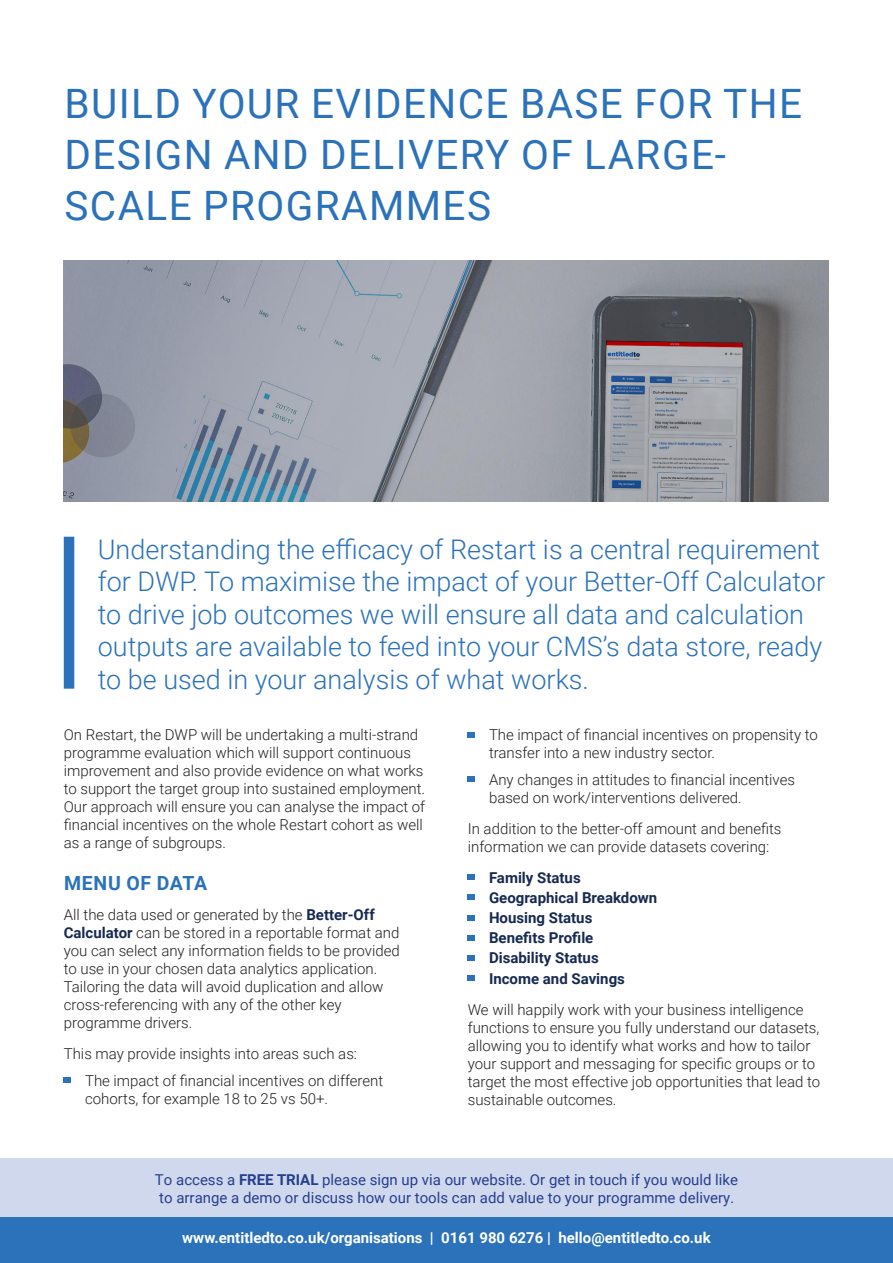
<style>
.page{position:relative;width:893px;height:1263px;background:#fff}
.page>*{position:absolute;margin:0;border:0;box-sizing:border-box;transform-origin:0 0}
.t1{font:40.5px/51px "Roboto";letter-spacing:.035em;color:#2b72ba}
.t2{font:300 27px/32.4px "Roboto";color:#2b72ba}
.t3{font:700 19.5px "Roboto";letter-spacing:.035em;color:#2b72ba}
.t4{font:300 15px/18px "Roboto";color:#231f20}
.t5{font:15px/18px "Roboto";color:#253f8e}
.t6{font:700 15px "Roboto";color:#172a51}
.t7{font:700 15px "Roboto";color:#fff}
.s1{font-weight:700;color:#172a51}
.s2{font-weight:700}
.s3{font-family:"Minion Pro"}
</style>
<div class="page">
<img style="left:64px;top:260px;width:764px;height:241px">
<div style="left:64px;top:537px;width:10px;height:152px;background:#2b72ba"></div>
<div style="left:64px;top:1077px;width:7px;height:6px;background:#2b72ba"></div>
<svg style="left:468px;top:732px;width:7px;height:5px"></svg>
<div style="left:468px;top:776px;width:7px;height:6px;background:#2b72ba"></div>
<div style="left:468px;top:874px;width:7px;height:6px;background:#2b72ba"></div>
<svg style="left:468px;top:895px;width:7px;height:5px"></svg>
<svg style="left:468px;top:915px;width:7px;height:5px"></svg>
<svg style="left:468px;top:935px;width:7px;height:5px"></svg>
<svg style="left:468px;top:955px;width:7px;height:5px"></svg>
<svg style="left:468px;top:975px;width:7px;height:5px"></svg>
<div style="left:0;top:1158px;width:893px;height:105px;background:#d0d8ed"></div>
<div style="left:0;top:1217px;width:893px;height:46px;background:#2b72ba"></div>
<p class="t1" style="left:64px;top:76px;width:739px">BUILD YOUR EVIDENCE BASE FOR THE<br>DESIGN AND DELIVERY OF LARGE-<br>SCALE PROGRAMMES</p>
<p class="t2" style="left:98px;top:532px;width:729px">Understanding the efficacy of Restart is a central requirement for DWP. To maximise the impact of your Better-Off Calculator to drive job outcomes we will ensure all data and calculation outputs are available to feed into your CMS’s data store, ready to be used in your analysis of what works.</p>
<p class="t4" style="left:64px;top:725px;width:363px">On Restart, the DWP will be undertaking a multi-strand programme evaluation which will support continuous improvement and also provide evidence on what works to support the target group into sustained employment.<br>Our approach will ensure you can analyse the impact of financial incentives on the whole Restart cohort as well as a range of subgroups.</p>
<p class="t3" style="left:64px;top:869px;width:145px">MENU OF DATA</p>
<p class="t4" style="left:64px;top:905px;width:338px">All the data used or generated by the <span class="s1">Better-Off<br>Calculator</span> can be stored in a reportable format and you can select any information fields to be provided</p>
<p class="t4" style="left:64px;top:959px;width:321px">to use in your chosen data analytics application.<br>Tailoring the data will avoid duplication and allow cross-referencing with any of the other key</p>
<p class="t4" style="left:64px;top:1013px;width:130px">programme drivers.</p>
<p class="t4" style="left:64px;top:1044px;width:295px">This may provide insights into areas such as:</p>
<p class="t4" style="left:85px;top:1071px;width:300px">The impact of financial incentives on different cohorts, for example 18 to 25 vs 50+.</p>
<p class="t4" style="left:489px;top:725px;width:330px">The impact of financial incentives on propensity to transfer into a new industry sector.</p>
<p class="t4" style="left:489px;top:770px;width:307px">Any changes in attitudes to financial incentives based on work/interventions delivered.</p>
<p class="t4" style="left:468px;top:819px;width:315px">In addition to the better-off amount and benefits information we can provide datasets covering:</p>
<p class="t6" style="left:489px;top:867px;width:93px">Family Status</p>
<p class="t6" style="left:489px;top:887px;width:170px">Geographical Breakdown</p>
<p class="t6" style="left:489px;top:907px;width:105px">Housing Status</p>
<p class="t6" style="left:489px;top:927px;width:106px">Benefits Profile</p>
<p class="t6" style="left:489px;top:948px;width:111px">Disability Status</p>
<p class="t6" style="left:489px;top:968px;width:137px">Income and Savings</p>
<p class="t4" style="left:468px;top:1000px;width:354px">We will happily work with your business intelligence functions to ensure you fully understand our datasets, allowing you to identify what works and how to tailor your support and messaging for specific groups or to target the most effective job opportunities that lead to sustainable outcomes.</p>
<p class="t5" style="left:155px;top:1170px;width:585px">To access a <span class="s2">FREE TRIAL</span> please sign up via our website. Or get in touch if you would like to arrange a demo or discuss how our tools can add value to your programme delivery<span class="s3">.</span></p>
<p class="t7" style="left:182px;top:1227px;width:530px">www.entitledto.co.uk/organisations | 0161 980 6276 | hello@entitledto.co.uk</p>
</div>
